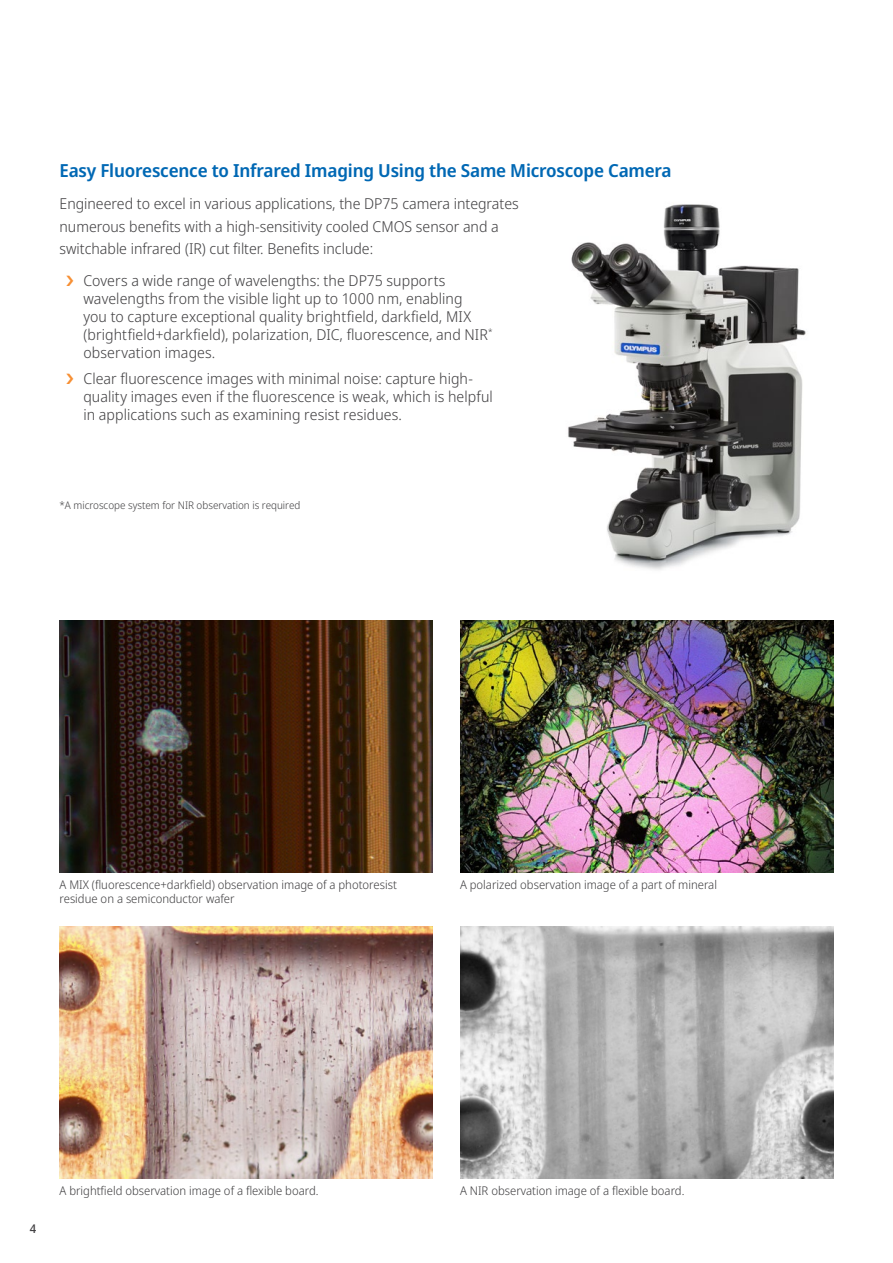
<style>
.page{position:relative;width:893px;height:1263px;background:#fff}
.page>*{position:absolute;margin:0;border:0;box-sizing:border-box;transform-origin:0 0}
.EV_Title_12{font:600 18px "Noto Sans Display";letter-spacing:-.01em;color:#0068b4}
.Text{font:300 15px/18px "Noto Sans Display";letter-spacing:.005em;color:#414042}
.t1{font:300 12px/13.5px "Noto Sans Display";color:#414042}
.Pagination{font:500 12px "Noto Sans Display";color:#414042}
.Table_cell_text{font:300 10.5px "Noto Sans Display";color:#414042}
</style>
<div class="page">
<img style="left:460px;top:621px;width:373px;height:252px">
<img style="left:460px;top:926px;width:373px;height:252px">
<img style="left:60px;top:926px;width:373px;height:252px">
<img style="left:60px;top:621px;width:373px;height:252px">
<img style="left:568px;top:204px;width:238px;height:366px">
<p class="EV_Title_12" style="left:60px;top:157px;width:614px">Easy Fluorescence to Infrared Imaging Using the Same Microscope Camera</p>
<p class="Text" style="left:60px;top:193px;width:461px;line-height:22.5px">Engineered to excel in various applications, the DP75 camera integrates numerous benefits with a high-sensitivity cooled CMOS sensor and a switchable infrared (IR) cut filter. Benefits include:</p>
<p class="Text" style="left:83px;top:272px;width:411px">Covers a wide range of wavelengths: the DP75 supports wavelengths from the visible light up to 1000 nm, enabling<br>you to capture exceptional quality brightfield, darkfield, MIX (brightfield+darkfield), polarization, DIC, fluorescence, and NIR<sup>* </sup>observation images.</p>
<p class="Text" style="left:83px;top:370px;width:411px">Clear fluorescence images with minimal noise: capture high&shy;quality images even if the fluorescence is weak, which is helpful in applications such as examining resist residues.</p>
<p class="Table_cell_text" style="left:60px;top:498px;width:242px">*A microscope system for NIR observation is required</p>
<p class="t1" style="left:60px;top:878px;width:339px">A MIX (fluorescence+darkfield) observation image of a photoresist residue on a semiconductor wafer</p>
<p class="t1" style="left:460px;top:878px;width:258px">A polarized observation image of a part of mineral</p>
<p class="Pagination" style="left:30px;top:1220px;width:8px">4</p>
<p class="t1" style="left:60px;top:1184px;width:261px">A brightfield observation image of a flexible board.</p>
<p class="t1" style="left:460px;top:1184px;width:226px">A NIR observation image of a flexible board.</p>
</div>
